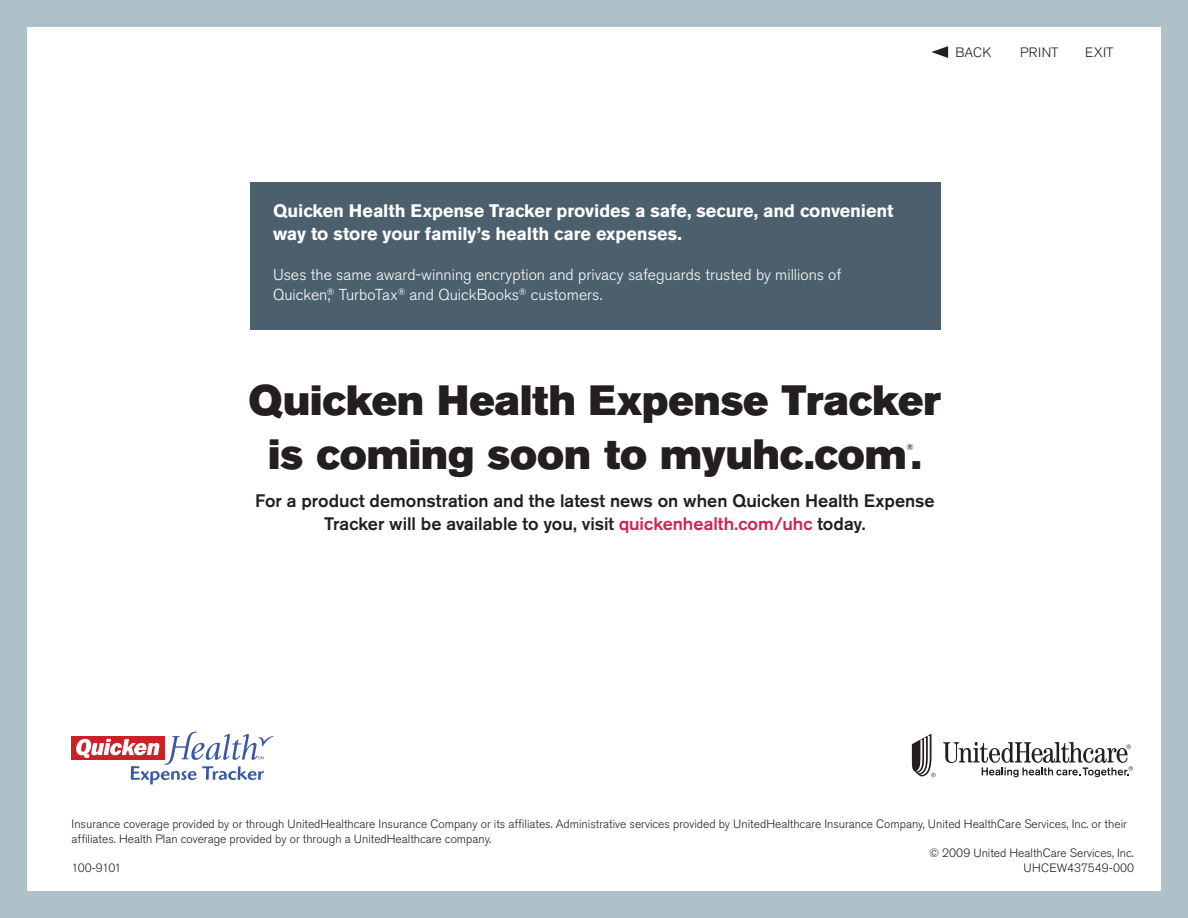
<style>
.page{position:relative;width:1188px;height:918px;background:#aec1c8}
.page>*{position:absolute;margin:0;border:0;box-sizing:border-box;transform-origin:0 0}
.t1{font:42px/54px "Akzidenz Grotesk BE Super";color:#231f20;text-align:center}
.t2{font:500 18px/22.5px "Akzidenz Grotesk BE";color:#231f20;text-align:center}
.t3{font:700 18px/22.5px "Akzidenz Grotesk BE";letter-spacing:-.005em;color:#fff}
.t4{font:300 15.75px/20.2px "Akzidenz Grotesk BE";color:#fff}
.t5{font:300 13.5px "Akzidenz Grotesk Std";letter-spacing:.02em;color:#231f20}
.t6{font:300 12px "Akzidenz Grotesk Std";color:#231f20}
.t7{font:8.7px "Akzidenz Grotesk BE";color:#231f20}
.s1{color:#d3224e}
</style>
<div class="page">
<div style="left:27px;top:27px;width:1134px;height:864px;background:#fff"></div>
<div style="left:250px;top:183px;width:690px;height:147px;background:#4b5f6c"></div>
<svg style="left:912px;top:734px;width:24px;height:43px"></svg>
<svg style="left:943px;top:742px;width:190px;height:35px"></svg>
<div style="left:71px;top:736px;width:94px;height:23px;background:#cd2026"></div>
<svg style="left:76px;top:732px;width:197px;height:52px"></svg>
<svg style="left:931px;top:46px;width:17px;height:12px"></svg>
<p class="t5" style="left:956px;top:45px;width:37px">BACK</p>
<p class="t5" style="left:1020px;top:45px;width:40px">PRINT</p>
<p class="t5" style="left:1085px;top:45px;width:30px">EXIT</p>
<h2 class="t3" style="left:273px;top:200px;width:622px">Quicken Health Expense Tracker provides a safe, secure, and convenient way to store your family’s health care expenses.</h2>
<h3 class="t4" style="left:273px;top:265px;width:570px">Uses the same award-winning encryption and privacy safeguards trusted by millions of<br>Quicken,<sup>®</sup> TurboTax<sup>®</sup> and QuickBooks<sup>®</sup> customers.</h3>
<h1 class="t1" style="left:249px;top:373px;width:694px">Quicken Health Expense Tracker is coming soon to myuhc.com.</h1>
<p class="t7" style="left:907px;top:442px;width:9px">®</p>
<h2 class="t2" style="left:255px;top:490px;width:681px">For a product demonstration and the latest news on when Quicken Health Expense<br>Tracker will be available to you, visit <span class="s1">quickenhealth.com/uhc</span> today.</h2>
<p class="t6" style="left:72px;top:817px;width:1057px">Insurance coverage provided by or through UnitedHealthcare Insurance Company or its affiliates. Administrative services provided by UnitedHealthcare Insurance Company, United HealthCare Services, Inc. or their</p>
<p class="t6" style="left:72px;top:832px;width:421px">affiliates. Health Plan coverage provided by or through a UnitedHealthcare company.</p>
<p class="t6" style="left:929px;top:846px;width:206px">© 2009 United HealthCare Services, Inc.</p>
<p class="t6" style="left:72px;top:861px;width:51px">100-9101</p>
<p class="t6" style="left:1023px;top:861px;width:112px">UHCEW437549-000</p>
</div>
